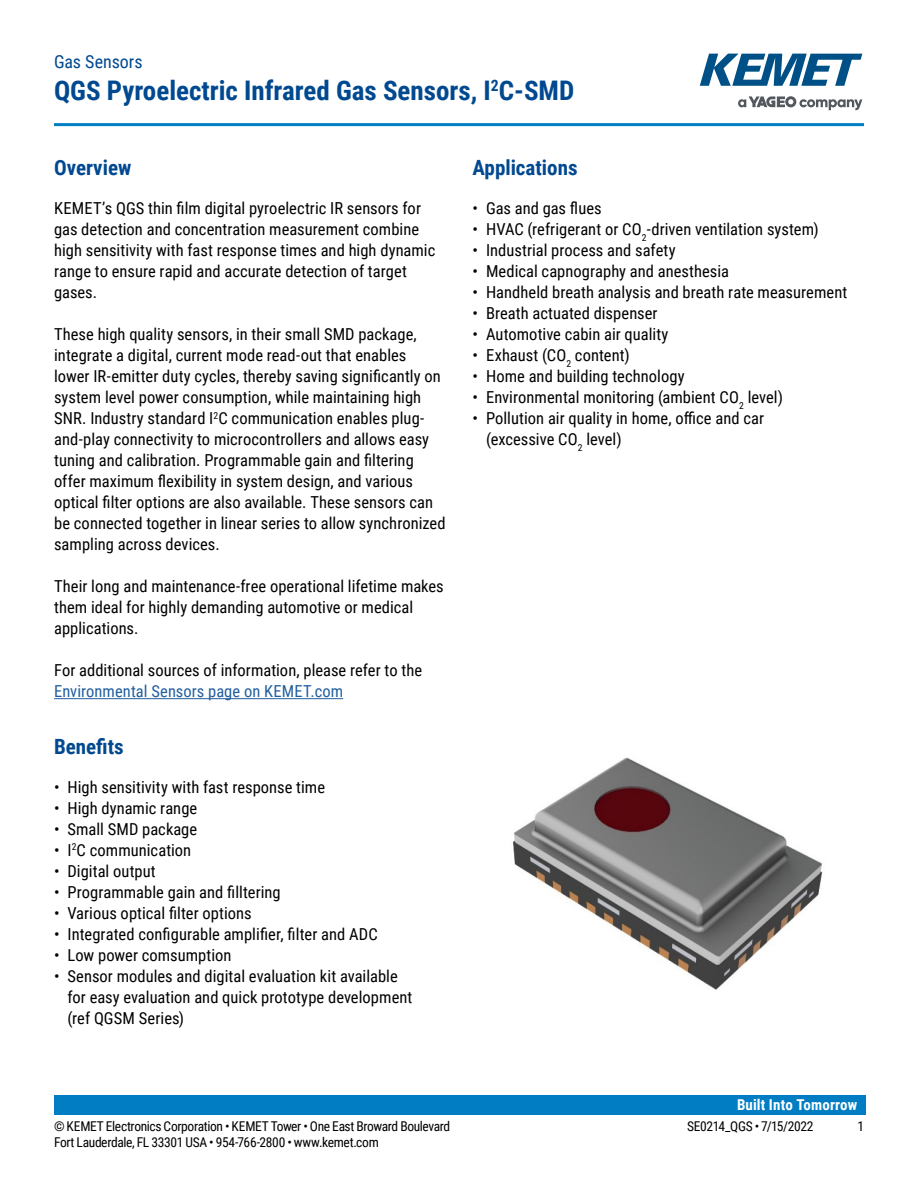
<style>
.page{position:relative;width:918px;height:1188px;background:#fff}
.page>*{position:absolute;margin:0;border:0;box-sizing:border-box;transform-origin:0 0}
.t1{font:700 27px "Roboto Condensed";color:#004990}
.t2{font:700 21px "Roboto Condensed";color:#004990}
.t3{font:18px "Roboto Condensed";color:#004990}
.t4{font:16.5px/21px "Roboto Condensed";color:#000}
.t5{font:16.5px "Roboto Condensed";letter-spacing:.005em;color:#215e9e}
.t6{font:700 15px "Roboto Condensed";letter-spacing:.01em;color:#fff}
.t7{font:13.5px "Roboto Condensed";letter-spacing:-.025em;color:#000}
</style>
<div class="page">
<svg style="left:738px;top:96px;width:124px;height:14px"></svg>
<svg style="left:700px;top:54px;width:162px;height:32px"></svg>
<hr style="left:54px;top:123px;width:810px;height:3px;background:#007dc3">
<div style="left:54px;top:1095px;width:811px;height:20px;background:#007dc3"></div>
<hr style="left:54px;top:698px;width:289px;height:1px;background:#215e9e">
<img style="left:513px;top:757px;width:310px;height:233px">
<p class="t3" style="left:54px;top:48px;width:90px">Gas Sensors</p>
<h1 class="t1" style="left:54px;top:71px;width:522px">QGS Pyroelectric Infrared Gas Sensors, I<sup>2</sup>C-SMD</h1>
<p class="t2" style="left:54px;top:153px;width:79px">Overview</p>
<p class="t4" style="left:54px;top:197px;width:383px">KEMET’s QGS thin film digital pyroelectric IR sensors for gas detection and concentration measurement combine high sensitivity with fast response times and high dynamic range to ensure rapid and accurate detection of target gases.</p>
<p class="t4" style="left:54px;top:324px;width:393px">These high quality sensors, in their small SMD package, integrate a digital, current mode read-out that enables lower IR-emitter duty cycles, thereby saving significantly on system level power consumption, while maintaining high SNR. Industry standard I<sup>2</sup>C communication enables plug&shy;and-play connectivity to microcontrollers and allows easy tuning and calibration. Programmable gain and filtering offer maximum flexibility in system design, and various optical filter options are also available. These sensors can be connected together in linear series to allow synchronized sampling across devices.</p>
<p class="t4" style="left:54px;top:576px;width:391px">Their long and maintenance-free operational lifetime makes them ideal for highly demanding automotive or medical applications.</p>
<p class="t4" style="left:54px;top:660px;width:369px">For additional sources of information, please refer to the</p>
<p class="t5" style="left:54px;top:680px;width:291px">Environmental Sensors page on KEMET.com</p>
<p class="t2" style="left:54px;top:732px;width:71px">Benefits</p>
<p class="t4" style="left:54px;top:776px;width:273px">• High sensitivity with fast response time</p>
<p class="t4" style="left:54px;top:797px;width:145px">• High dynamic range</p>
<p class="t4" style="left:54px;top:818px;width:145px">• Small SMD package</p>
<p class="t4" style="left:54px;top:839px;width:139px">• I<sup>2</sup>C communication</p>
<p class="t4" style="left:54px;top:860px;width:103px">• Digital output</p>
<p class="t4" style="left:54px;top:881px;width:228px">• Programmable gain and filltering</p>
<p class="t4" style="left:54px;top:902px;width:199px">• Various optical filter options</p>
<p class="t4" style="left:54px;top:923px;width:325px">• Integrated configurable amplifier, filter and ADC</p>
<p class="t4" style="left:54px;top:944px;width:179px">• Low power comsumption</p>
<p class="t4" style="left:68px;top:965px;width:347px;text-indent:-13px">• Sensor modules and digital evaluation kit available for easy evaluation and quick prototype development (ref QGSM Series)</p>
<p class="t2" style="left:473px;top:153px;width:107px">Applications</p>
<p class="t4" style="left:473px;top:197px;width:131px">• Gas and gas flues</p>
<p class="t4" style="left:473px;top:218px;width:348px">• HVAC (refrigerant or CO<sub>2</sub>-driven ventilation system)</p>
<p class="t4" style="left:473px;top:239px;width:205px">• Industrial process and safety</p>
<p class="t4" style="left:473px;top:261px;width:258px">• Medical capnography and anesthesia</p>
<p class="t4" style="left:473px;top:282px;width:376px">• Handheld breath analysis and breath rate measurement</p>
<p class="t4" style="left:473px;top:303px;width:187px">• Breath actuated dispenser</p>
<p class="t4" style="left:473px;top:324px;width:197px">• Automotive cabin air quality</p>
<p class="t4" style="left:473px;top:345px;width:159px">• Exhaust (CO<sub>2</sub> content)</p>
<p class="t4" style="left:473px;top:365px;width:214px">• Home and building technology</p>
<p class="t4" style="left:473px;top:387px;width:312px">• Environmental monitoring (ambient CO<sub>2</sub> level)</p>
<p class="t4" style="left:486px;top:407px;width:279px;text-indent:-13px">• Pollution air quality in home, office and car (excessive CO<sub>2</sub> level)</p>
<p class="t6" style="left:737px;top:1094px;width:122px">Built Into Tomorrow</p>
<p class="t7" style="left:54px;top:1116px;width:398px">© KEMET Electronics Corporation • KEMET Tower • One East Broward Boulevard</p>
<p class="t7" style="left:687px;top:1116px;width:128px">SE0214_QGS • 7/15/2022</p>
<p class="t7" style="left:857px;top:1116px;width:8px">1</p>
<p class="t7" style="left:54px;top:1133px;width:326px">Fort Lauderdale, FL 33301 USA • 954-766-2800 • www.kemet.com</p>
</div>
